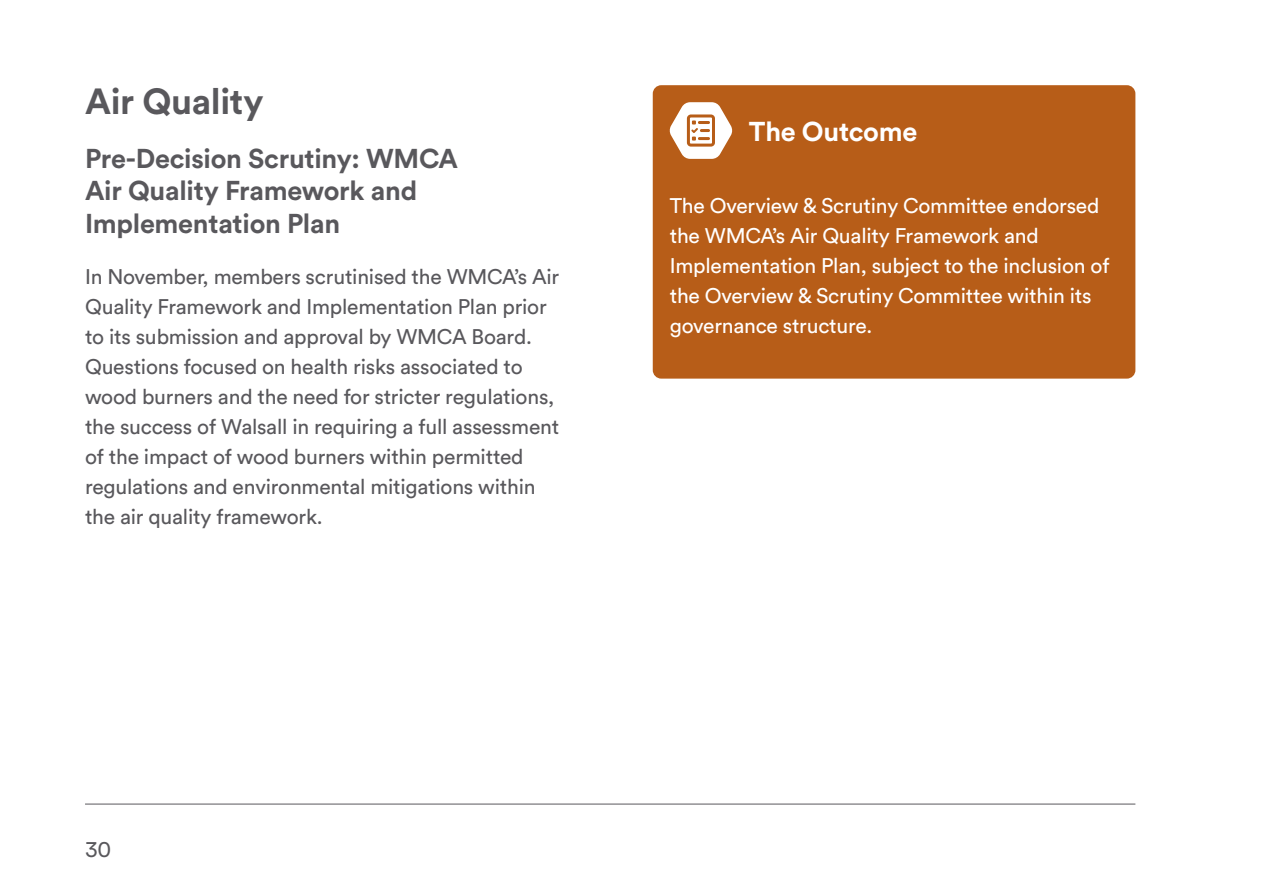
<style>
.page{position:relative;width:1263px;height:893px;background:#fff}
.page>*{position:absolute;margin:0;border:0;box-sizing:border-box;transform-origin:0 0}
.t1{font:700 36px "WMCA Circular Cap Num";letter-spacing:-.01em;color:#59585c}
.t2{font:700 27px/32.4px "WMCA Circular Cap Num";letter-spacing:-.01em;color:#59585c}
.H3_-_Outcomes{font:700 27px "WMCA Circular Cap Num";letter-spacing:-.01em;color:#fff}
.Body{font:21px/30px "WMCA Circular Cap Num";letter-spacing:-.01em;color:#59585c}
.Body-2{font:21px/30px "WMCA Circular Cap Num";letter-spacing:-.01em;color:#fff}
</style>
<div class="page">
<hr style="left:85px;top:804px;width:1050px;height:1px;background:#59585c">
<div style="left:653px;top:85px;width:482px;height:294px;background:#b75d18;border-radius:9px"></div>
<svg style="left:669px;top:102px;width:63px;height:57px"></svg>
<h2 class="t1" style="left:85px;top:82px;width:180px">Air Quality</h2>
<h3 class="t2" style="left:85px;top:143px;width:374px">Pre-Decision Scrutiny: WMCA<br>Air Quality Framework and<br>Implementation Plan</h3>
<p class="Body" style="left:85px;top:262px;width:476px">In November, members scrutinised the WMCA’s Air Quality Framework and Implementation Plan prior to its submission and approval by WMCA Board.<br>Questions focused on health risks associated to wood burners and the need for stricter regulations, the success of Walsall in requiring a full assessment of the impact of wood burners within permitted regulations and environmental mitigations within the air quality framework.</p>
<h3 class="H3_-_Outcomes" style="left:749px;top:117px;width:170px">The Outcome</h3>
<p class="Body-2" style="left:670px;top:191px;width:441px">The Overview &amp; Scrutiny Committee endorsed the WMCA’s Air Quality Framework and Implementation Plan, subject to the inclusion of the Overview &amp; Scrutiny Committee within its governance structure.</p>
<p class="Body" style="left:85px;top:835px;width:28px">30</p>
</div>
